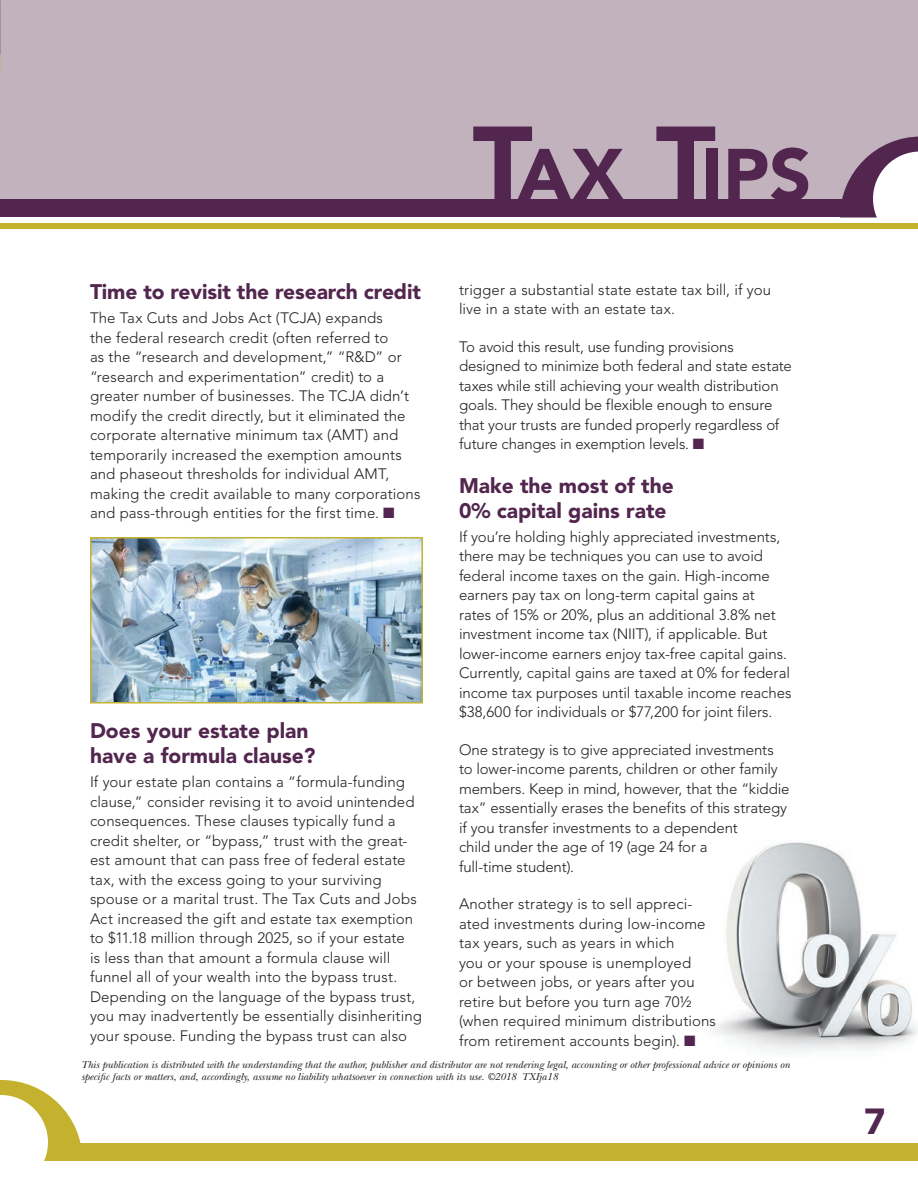
<style>
.page{position:relative;width:918px;height:1188px;background:#fff}
.page>*{position:absolute;margin:0;border:0;box-sizing:border-box;transform-origin:0 0}
.t1{font:900 73.5px "Avenir LT Std";color:#52264e}
.t2{font:900 36px "Avenir LT Std";color:#52264e}
.t3{font:900 21px/25.2px "Avenir LT Std";color:#52264e}
.t4{font:300 15px/19.5px "Avenir LT Std";letter-spacing:.005em;color:#231f20}
.t5{font:italic 10.5px/12.6px "New Baskerville Std";color:#231f20}
.s1{color:#52264e}
.s2{font-size:105px}
</style>
<div class="page">
<img style="left:713px;top:842px;width:205px;height:210px">
<div style="left:0;top:0;width:918px;height:200px;background:#c1b2bd"></div>
<div style="left:0;top:200px;width:918px;height:18px;background:#52264e"></div>
<div style="left:0;top:1143px;width:918px;height:18px;background:#c4b22e"></div>
<svg style="left:840px;top:136px;width:78px;height:88px"></svg>
<div style="left:0;top:224px;width:918px;height:6px;background:#c4b22e"></div>
<svg style="left:0;top:1080px;width:81px;height:81px"></svg>
<img style="left:93px;top:540px;width:327px;height:161px">
<div style="left:90px;top:537px;width:333px;height:167px;border:2px solid #c4b22e"></div>
<h3 class="t3" style="left:90px;top:279px;width:332px">Time to revisit the research credit</h3>
<p class="t4" style="left:90px;top:309px;width:332px">The Tax Cuts and Jobs Act (TCJA) expands<br>the federal research credit (often referred to<br>as the “research and development,” “R&amp;D” or “research and experimentation” credit) to a greater number of businesses. The TCJA didn’t modify the credit directly, but it eliminated the corporate alternative minimum tax (AMT) and temporarily increased the exemption amounts and phaseout thresholds for individual AMT, making the credit available to many corporations and pass-through entities for the first time. <span class="s1">■</span></p>
<h3 class="t3" style="left:90px;top:718px;width:227px">Does your estate plan have a formula clause?</h3>
<p class="t4" style="left:90px;top:772px;width:333px">If your estate plan contains a “formula-funding clause,” consider revising it to avoid unintended consequences. These clauses typically fund a credit shelter, or “bypass,” trust with the great&shy;est amount that can pass free of federal estate tax, with the excess going to your surviving spouse or a marital trust. The Tax Cuts and Jobs Act increased the gift and estate tax exemption to $11.18 million through 2025, so if your estate<br>is less than that amount a formula clause will funnel all of your wealth into the bypass trust.<br>Depending on the language of the bypass trust, you may inadvertently be essentially disinheriting your spouse. Funding the bypass trust can also</p>
<h1 class="t1" style="left:473px;top:131px;width:340px"><span class="s2">T</span>AX <span class="s2">T</span>IPS</h1>
<p class="t4" style="left:459px;top:280px;width:314px">trigger a substantial state estate tax bill, if you live in a state with an estate tax.</p>
<p class="t4" style="left:459px;top:337px;width:334px">To avoid this result, use funding provisions designed to minimize both federal and state estate taxes while still achieving your wealth distribution goals. They should be flexible enough to ensure that your trusts are funded properly regardless of future changes in exemption levels. <span class="s1">■</span></p>
<h3 class="t3" style="left:459px;top:473px;width:216px">Make the most of the<br>0% capital gains rate</h3>
<p class="t4" style="left:459px;top:527px;width:334px">If you’re holding highly appreciated investments, there may be techniques you can use to avoid federal income taxes on the gain. High-income earners pay tax on long-term capital gains at<br>rates of 15% or 20%, plus an additional 3.8% net investment income tax (NIIT), if applicable. But lower-income earners enjoy tax-free capital gains.<br>Currently, capital gains are taxed at 0% for federal income tax purposes until taxable income reaches $38,600 for individuals or $77,200 for joint filers.</p>
<p class="t4" style="left:459px;top:740px;width:332px">One strategy is to give appreciated investments to lower-income parents, children or other family members. Keep in mind, however, that the “kiddie tax” essentially erases the benefits of this strategy if you transfer investments to a dependent<br>child under the age of 19 (age 24 for a<br>full-time student).</p>
<p class="t4" style="left:459px;top:894px;width:258px">Another strategy is to sell appreci&shy;ated investments during low-income tax years, such as years in which<br>you or your spouse is unemployed<br>or between jobs, or years after you retire but before you turn age 70½ (when required minimum distributions from retirement accounts begin). <span class="s1">■</span></p>
<p class="t5" style="left:81px;top:1058px;width:711px">This publication is distributed with the understanding that the author, publisher and distributor are not rendering legal, accounting or other professional advice or opinions on specific facts or matters, and, accordingly, assume no liability whatsoever in connection with its use. ©2018 TXIja18</p>
<h2 class="t2" style="left:864px;top:1100px;width:23px">7</h2>
</div>
